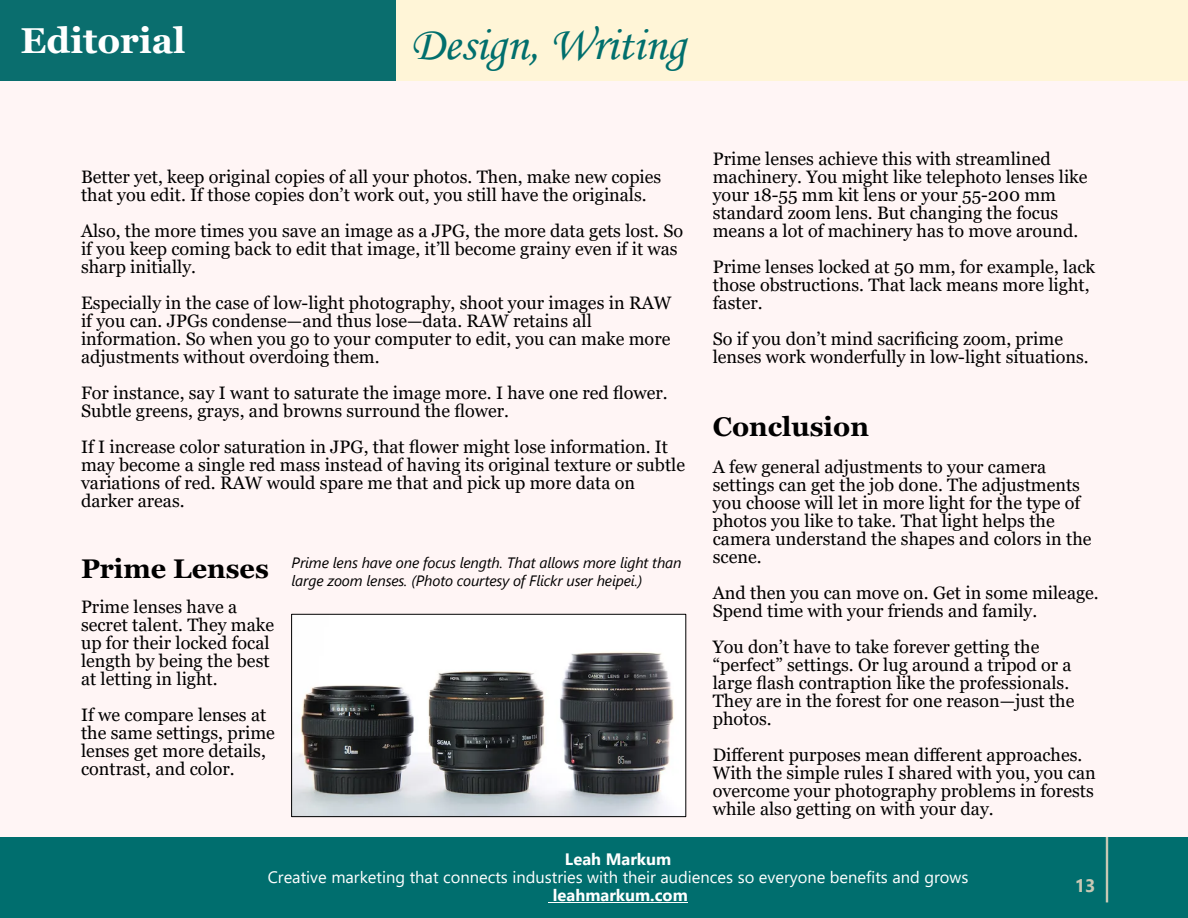
<style>
.page{position:relative;width:1188px;height:918px;background:#fff5d7}
.page>*{position:absolute;margin:0;border:0;box-sizing:border-box;transform-origin:0 0}
.t1{font:48px "Monotype Corsiva";color:#006f6d}
.t2{font:700 36px "Georgia";color:#fff}
.t3{font:700 27px "Georgia";color:#000}
.t4{font:18px "Georgia";color:#000}
.t5{font:700 18px "Segoe UI";color:#c8c8b4}
.t6{font:16.5px "Segoe UI";color:#fff}
.t7{font:700 16.5px "Segoe UI";color:#fff}
.t8{font:italic 15px "Segoe UI";letter-spacing:-.01em;color:#000}
</style>
<div class="page">
<div style="left:0;top:837px;width:1188px;height:81px;background:#006e6e"></div>
<hr style="left:1106px;top:837px;width:2px;height:65px;background:#c8c8b4">
<div style="left:0;top:81px;width:1188px;height:756px;background:#fff5f5"></div>
<div style="left:0;top:0;width:396px;height:81px;background:#0a6e6e"></div>
<img style="left:293px;top:652px;width:380px;height:163px">
<div style="left:291px;top:614px;width:395px;height:203px;border:1px solid #000"></div>
<hr style="left:548px;top:902px;width:140px;height:1px;background:#fff">
<p class="t2" style="left:21px;top:26px;width:167px">Editorial</p>
<p class="t1" style="left:410px;top:26px;width:277px">Design, Writing</p>
<p class="t4" style="left:81px;top:169px;width:582px">Better yet, keep original copies of all your photos. Then, make new copies</p>
<p class="t4" style="left:81px;top:187px;width:567px">that you edit. If those copies don’t work out, you still have the originals.</p>
<p class="t4" style="left:81px;top:223px;width:604px">Also, the more times you save an image as a JPG, the more data gets lost. So</p>
<p class="t4" style="left:81px;top:241px;width:598px">if you keep coming back to edit that image, it’ll become grainy even if it was</p>
<p class="t4" style="left:81px;top:259px;width:117px">sharp initially.</p>
<p class="t4" style="left:81px;top:295px;width:592px">Especially in the case of low-light photography, shoot your images in RAW</p>
<p class="t4" style="left:81px;top:313px;width:512px">if you can. JPGs condense—and thus lose—data. RAW retains all</p>
<p class="t4" style="left:81px;top:331px;width:591px">information. So when you go to your computer to edit, you can make more</p>
<p class="t4" style="left:81px;top:349px;width:300px">adjustments without overdoing them.</p>
<p class="t4" style="left:81px;top:385px;width:588px">For instance, say I want to saturate the image more. I have one red flower.</p>
<p class="t4" style="left:81px;top:403px;width:430px">Subtle greens, grays, and browns surround the flower.</p>
<p class="t4" style="left:81px;top:439px;width:589px">If I increase color saturation in JPG, that flower might lose information. It</p>
<p class="t4" style="left:81px;top:457px;width:606px">may become a single red mass instead of having its original texture or subtle</p>
<p class="t4" style="left:81px;top:475px;width:556px">variations of red. RAW would spare me that and pick up more data on</p>
<p class="t4" style="left:81px;top:493px;width:105px">darker areas.</p>
<p class="t3" style="left:81px;top:557px;width:189px">Prime Lenses</p>
<p class="t4" style="left:81px;top:599px;width:158px">Prime lenses have a</p>
<p class="t4" style="left:81px;top:617px;width:195px">secret talent. They make</p>
<p class="t4" style="left:81px;top:635px;width:190px">up for their locked focal</p>
<p class="t4" style="left:81px;top:653px;width:190px">length by being the best</p>
<p class="t4" style="left:81px;top:671px;width:138px">at letting in light.</p>
<p class="t4" style="left:81px;top:707px;width:187px">If we compare lenses at</p>
<p class="t4" style="left:81px;top:725px;width:195px">the same settings, prime</p>
<p class="t4" style="left:81px;top:743px;width:186px">lenses get more details,</p>
<p class="t4" style="left:81px;top:761px;width:155px">contrast, and color.</p>
<p class="t8" style="left:292px;top:557px;width:392px">Prime lens have one focus length. That allows more light than</p>
<p class="t8" style="left:292px;top:575px;width:352px">large zoom lenses. (Photo courtesy of Flickr user heipei.)</p>
<p class="t4" style="left:713px;top:151px;width:340px">Prime lenses achieve this with streamlined</p>
<p class="t4" style="left:713px;top:169px;width:376px">machinery. You might like telephoto lenses like</p>
<p class="t4" style="left:713px;top:187px;width:345px">your 18-55 mm kit lens or your 55-200 mm</p>
<p class="t4" style="left:713px;top:205px;width:347px">standard zoom lens. But changing the focus</p>
<p class="t4" style="left:713px;top:223px;width:367px">means a lot of machinery has to move around.</p>
<p class="t4" style="left:713px;top:259px;width:384px">Prime lenses locked at 50 mm, for example, lack</p>
<p class="t4" style="left:713px;top:277px;width:378px">those obstructions. That lack means more light,</p>
<p class="t4" style="left:713px;top:295px;width:51px">faster.</p>
<p class="t4" style="left:713px;top:331px;width:352px">So if you don’t mind sacrificing zoom, prime</p>
<p class="t4" style="left:713px;top:349px;width:378px">lenses work wonderfully in low-light situations.</p>
<p class="t3" style="left:713px;top:415px;width:158px">Conclusion</p>
<p class="t4" style="left:713px;top:459px;width:335px">A few general adjustments to your camera</p>
<p class="t4" style="left:713px;top:477px;width:369px">settings can get the job done. The adjustments</p>
<p class="t4" style="left:713px;top:495px;width:369px">you choose will let in more light for the type of</p>
<p class="t4" style="left:713px;top:513px;width:343px">photos you like to take. That light helps the</p>
<p class="t4" style="left:713px;top:531px;width:380px">camera understand the shapes and colors in the</p>
<p class="t4" style="left:713px;top:549px;width:50px">scene.</p>
<p class="t4" style="left:713px;top:585px;width:388px">And then you can move on. Get in some mileage.</p>
<p class="t4" style="left:713px;top:603px;width:326px">Spend time with your friends and family.</p>
<p class="t4" style="left:713px;top:639px;width:328px">You don’t have to take forever getting the</p>
<p class="t4" style="left:713px;top:657px;width:360px">“perfect” settings. Or lug around a tripod or a</p>
<p class="t4" style="left:713px;top:675px;width:358px">large flash contraption like the professionals.</p>
<p class="t4" style="left:713px;top:693px;width:363px">They are in the forest for one reason—just the</p>
<p class="t4" style="left:713px;top:711px;width:61px">photos.</p>
<p class="t4" style="left:713px;top:747px;width:371px">Different purposes mean different approaches.</p>
<p class="t4" style="left:713px;top:765px;width:384px">With the simple rules I shared with you, you can</p>
<p class="t4" style="left:713px;top:783px;width:383px">overcome your photography problems in forests</p>
<p class="t4" style="left:713px;top:801px;width:282px">while also getting on with your day.</p>
<p class="t7" style="left:565px;top:853px;width:108px">Leah Markum</p>
<p class="t6" style="left:268px;top:871px;width:702px">Creative marketing that connects industries with their audiences so everyone benefits and grows</p>
<p class="t7" style="left:553px;top:889px;width:136px">leahmarkum.com</p>
<p class="t5" style="left:1075px;top:879px;width:22px">13</p>
</div>
